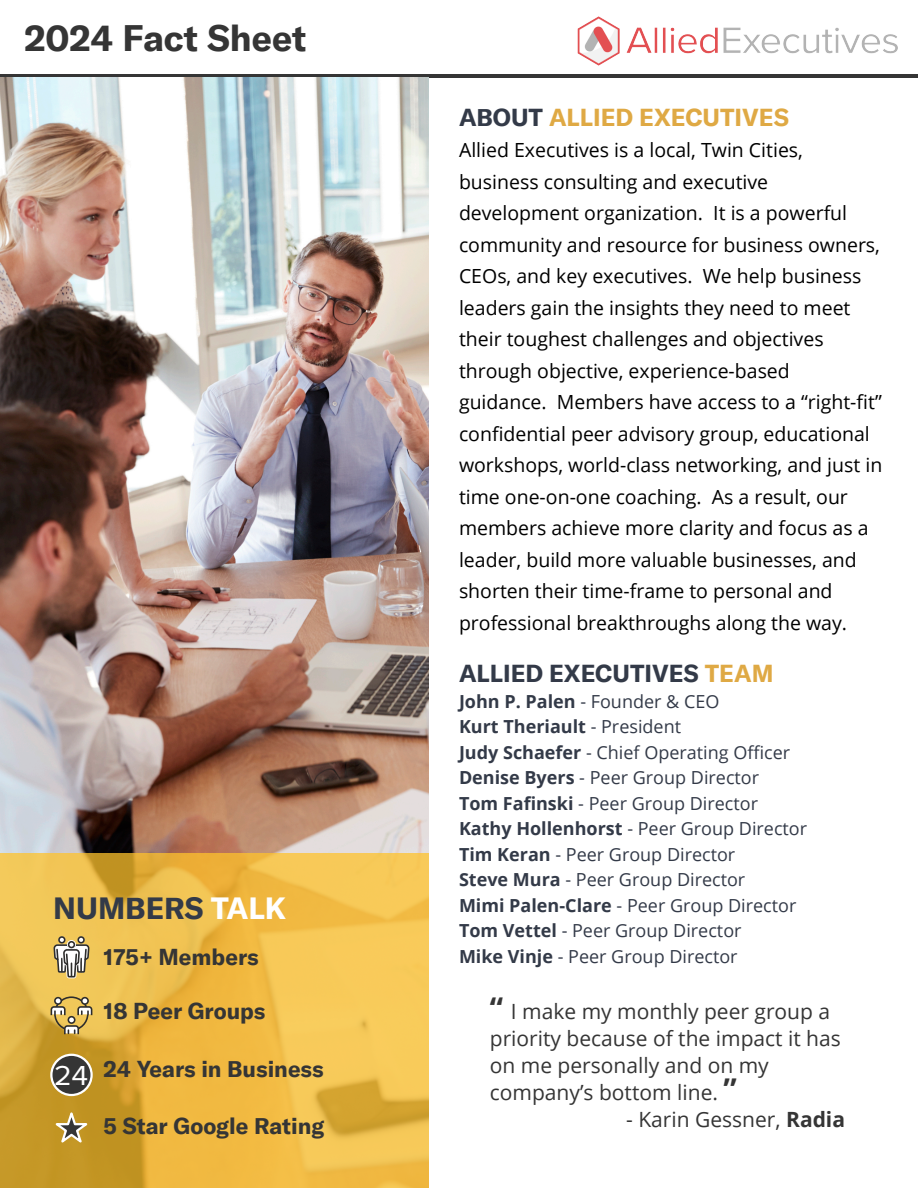
<style>
.page{position:relative;width:918px;height:1188px;background:#fff}
.page>*{position:absolute;margin:0;border:0;box-sizing:border-box;transform-origin:0 0}
.t1{font:700 36px "GT America";color:#353535}
.t2{font:700 30px "GT America";color:#333a48}
.t3{font:28.5px "Proxima Nova";color:#fff;scale:1.05 1}
.t4{font:700 24px "GT America";color:#dfa944}
.t5{font:700 24px "GT America";color:#333a48}
.t6{font:700 22.5px "GT America";color:#353535}
.t7{font:21px/27px "Open Sans";color:#353535}
.t8{font:19.5px/31.5px "Open Sans";color:#000}
.t9{font:18px/25.5px "Open Sans";color:#333a48}
.s1{color:#fff}
.s2{color:#333a48}
.s3{color:#dfa944}
.s4{font-weight:700}
.s5{font-weight:700;font-size:30px}
</style>
<div class="page">
<hr style="left:0;top:74px;width:918px;height:4px;background:#353535">
<img style="left:577px;top:16px;width:320px;height:50px">
<img style="left:0;top:78px;width:428px;height:775px">
<div style="left:0;top:853px;width:428px;height:335px;background:#ffc32c;opacity:.75"></div>
<svg style="left:50px;top:1111px;width:43px;height:36px;background:#bd9b47"></svg>
<div style="left:54px;top:996px;width:35px;height:35px;border:2px solid #2e2d2c;border-radius:50%"></div>
<svg style="left:50px;top:915px;width:43px;height:101px;background:#d3b76d"></svg>
<div style="left:68px;top:1017px;width:7px;height:6px;background:#fff;border-radius:50%"></div>
<div style="left:68px;top:1016px;width:8px;height:8px;border:2px solid #2e2d2c;border-radius:50%"></div>
<svg style="left:63px;top:1024px;width:17px;height:11px"></svg>
<div style="left:50px;top:1054px;width:43px;height:42px;background:#353535;border:2px solid #fff;border-radius:50%"></div>
<h1 class="t1" style="left:25px;top:22px;width:283px">2024 Fact Sheet</h1>
<h2 class="t2" style="left:53px;top:895px;width:235px">NUMBERS <span class="s1">TALK</span></h2>
<h3 class="t3" style="left:54px;top:1062px;width:34px">24</h3>
<p class="t6" style="left:104px;top:948px;width:157px">175+ Members</p>
<p class="t6" style="left:104px;top:1001px;width:163px">18 Peer Groups</p>
<p class="t6" style="left:104px;top:1060px;width:222px">24 Years in Business</p>
<p class="t6" style="left:104px;top:1116px;width:222px">5 Star Google Rating</p>
<p class="t4" style="left:459px;top:107px;width:331px"><span class="s2">ABOUT</span> ALLIED EXECUTIVES</p>
<p class="t8" style="left:459px;top:136px;width:425px">Allied Executives is a local, Twin Cities, business consulting and executive development organization. It is a powerful community and resource for business owners, CEOs, and key executives. We help business leaders gain the insights they need to meet their toughest challenges and objectives through objective, experience-based guidance. Members have access to a “right-fit” confidential peer advisory group, educational workshops, world-class networking, and just in time one-on-one coaching. As a result, our members achieve more clarity and focus as a leader, build more valuable businesses, and shorten their time-frame to personal and professional breakthroughs along the way.</p>
<p class="t5" style="left:459px;top:663px;width:316px">ALLIED EXECUTIVES <span class="s3">TEAM</span></p>
<p class="t9" style="left:459px;top:690px;width:350px"><span class="s4">John P. Palen</span> - Founder &amp; CEO<br><span class="s4">Kurt Theriault</span> - President<br><span class="s4">Judy Schaefer</span> - Chief Operating Officer <span class="s4">Denise Byers</span> - Peer Group Director<br><span class="s4">Tom Fafinski</span> - Peer Group Director <span class="s4">Kathy Hollenhorst</span> - Peer Group Director <span class="s4">Tim Keran</span> - Peer Group Director<br><span class="s4">Steve Mura</span> - Peer Group Director<br><span class="s4">Mimi Palen-Clare</span> - Peer Group Director <span class="s4">Tom Vettel</span> - Peer Group Director<br><span class="s4">Mike Vinje</span> - Peer Group Director</p>
<p class="t7" style="left:490px;top:1000px;width:353px"><span class="s5">“</span> I make my monthly peer group a priority because of the impact it has on me personally and on my company’s bottom line. <span class="s5">”</span></p>
<p class="t7" style="left:626px;top:1108px;width:220px">- Karin Gessner, <span class="s4">Radia</span></p>
</div>
